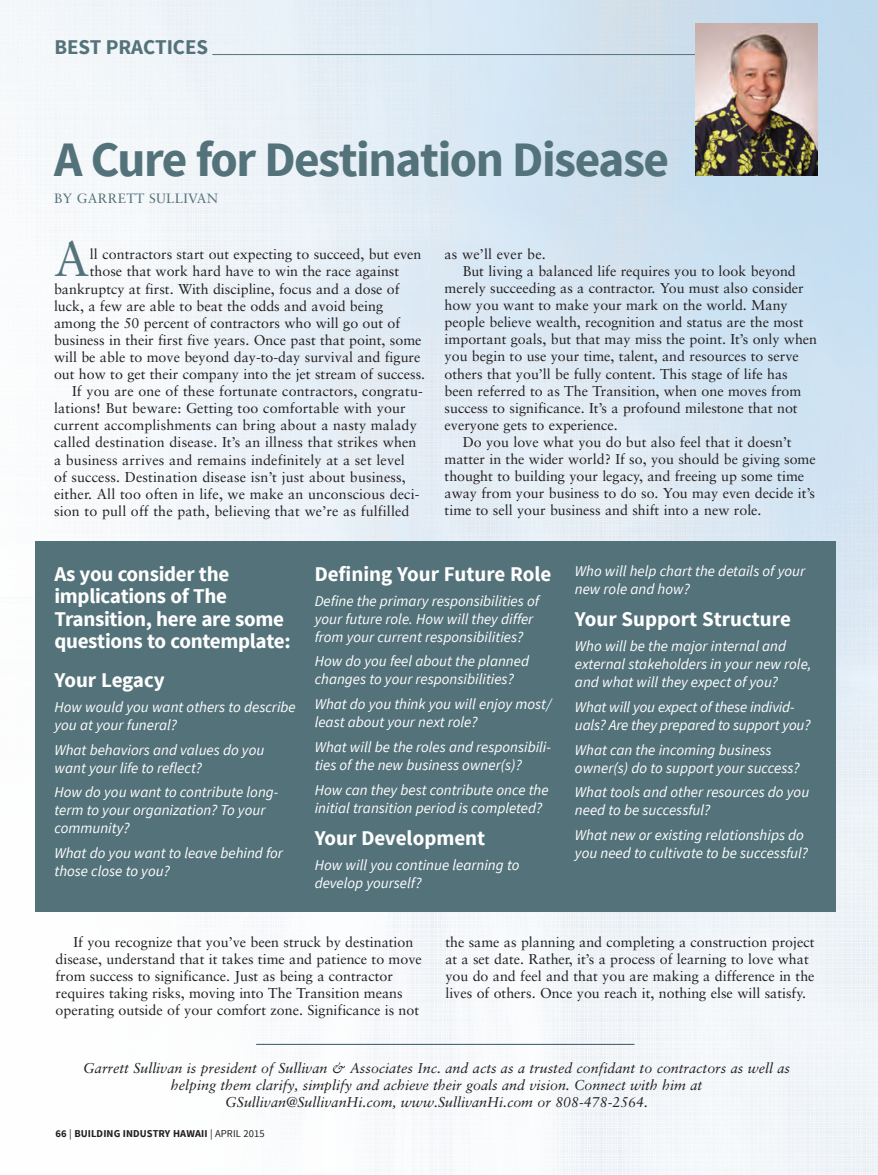
<style>
.page{position:relative;width:878px;height:1175px;background:#fff}
.page>*{position:absolute;margin:0;border:0;box-sizing:border-box;transform-origin:0 0}
.t1{font:700 49.5px "Source Sans Pro";letter-spacing:-.03em;color:#54727a}
.t2{font:48.9px "Sabon";color:#54727a}
.t3{font:700 21px/22.5px "Source Sans Pro";letter-spacing:-.015em;color:#fff}
.t4{font:700 21px "Source Sans Pro";color:#54727a}
.t5{font:italic 15px/18px "Source Sans Pro";color:#fff}
.t6{font:14.25px/17.1px "Sabon";color:#231f20}
.t7{font:italic 14.25px/17.1px "Sabon";color:#231f20;text-align:center}
.t8{font:13.5px "Sabon";letter-spacing:.02em;color:#54727a}
.t9{font:700 10.5px "Source Sans Pro";letter-spacing:.01em;color:#231f20}
.s1{font-weight:400}
</style>
<div class="page">
<img style="left:0;top:0;width:878px;height:1174px">
<hr style="left:212px;top:54px;width:483px;height:1px;background:#54727a">
<hr style="left:256px;top:1044px;width:378px;height:1px;background:#325468">
<img style="left:695px;top:24px;width:122px;height:152px">
<div style="left:35px;top:541px;width:801px;height:370px;background:#54727a"></div>
<h3 class="t4" style="left:54px;top:34px;width:155px">BEST PRACTICES</h3>
<h1 class="t1" style="left:54px;top:127px;width:616px">A Cure for Destination Disease</h1>
<p class="t8" style="left:54px;top:190px;width:165px">BY GARRETT SULLIVAN</p>
<h2 class="t2" style="left:54px;top:230px;width:37px">A</h2>
<p class="t6" style="left:90px;top:246px;width:333px">ll contractors start out expecting to succeed, but even</p>
<p class="t6" style="left:90px;top:263px;width:311px">those that work hard have to win the race against</p>
<p class="t6" style="left:54px;top:280px;width:347px">bankruptcy at first. With discipline, focus and a dose of</p>
<p class="t6" style="left:54px;top:297px;width:331px">luck, a few are able to beat the odds and avoid being</p>
<p class="t6" style="left:54px;top:314px;width:348px">among the 50 percent of contractors who will go out of</p>
<p class="t6" style="left:54px;top:331px;width:369px">business in their first five years. Once past that point, some</p>
<p class="t6" style="left:54px;top:348px;width:368px">will be able to move beyond day-to-day survival and figure</p>
<p class="t6" style="left:54px;top:365px;width:372px">out how to get their company into the jet stream of success.</p>
<p class="t6" style="left:72px;top:382px;width:352px">If you are one of these fortunate contractors, congratu-</p>
<p class="t6" style="left:54px;top:399px;width:353px">lations! But beware: Getting too comfortable with your</p>
<p class="t6" style="left:54px;top:417px;width:364px">current accomplishments can bring about a nasty malady</p>
<p class="t6" style="left:54px;top:434px;width:364px">called destination disease. It’s an illness that strikes when</p>
<p class="t6" style="left:54px;top:451px;width:352px">a business arrives and remains indefinitely at a set level</p>
<p class="t6" style="left:54px;top:468px;width:353px">of success. Destination disease isn’t just about business,</p>
<p class="t6" style="left:54px;top:485px;width:367px">either. All too often in life, we make an unconscious deci-</p>
<p class="t6" style="left:54px;top:502px;width:357px">sion to pull off the path, believing that we’re as fulfilled</p>
<p class="t6" style="left:444px;top:245px;width:103px">as we’ll ever be.</p>
<p class="t6" style="left:462px;top:262px;width:335px">But living a balanced life requires you to look beyond</p>
<p class="t6" style="left:444px;top:279px;width:361px">merely succeeding as a contractor. You must also consider</p>
<p class="t6" style="left:444px;top:296px;width:344px">how you want to make your mark on the world. Many</p>
<p class="t6" style="left:444px;top:313px;width:360px">people believe wealth, recognition and status are the most</p>
<p class="t6" style="left:444px;top:330px;width:374px">important goals, but that may miss the point. It’s only when</p>
<p class="t6" style="left:444px;top:348px;width:355px">you begin to use your time, talent, and resources to serve</p>
<p class="t6" style="left:444px;top:365px;width:344px">others that you’ll be fully content. This stage of life has</p>
<p class="t6" style="left:444px;top:382px;width:358px">been referred to as The Transition, when one moves from</p>
<p class="t6" style="left:444px;top:399px;width:354px">success to significance. It’s a profound milestone that not</p>
<p class="t6" style="left:444px;top:416px;width:174px">everyone gets to experience.</p>
<p class="t6" style="left:462px;top:433px;width:330px">Do you love what you do but also feel that it doesn’t</p>
<p class="t6" style="left:444px;top:450px;width:372px">matter in the wider world? If so, you should be giving some</p>
<p class="t6" style="left:444px;top:467px;width:361px">thought to building your legacy, and freeing up some time</p>
<p class="t6" style="left:444px;top:484px;width:372px">away from your business to do so. You may even decide it’s</p>
<p class="t6" style="left:444px;top:501px;width:318px">time to sell your business and shift into a new role.</p>
<h3 class="t3" style="left:54px;top:563px;width:238px">As you consider the implications of The<br>Transition, here are some questions to contemplate:</h3>
<h3 class="t3" style="left:54px;top:669px;width:112px">Your Legacy</h3>
<p class="t5" style="left:54px;top:698px;width:243px">How would you want others to describe you at your funeral?</p>
<p class="t5" style="left:54px;top:740px;width:211px">What behaviors and values do you want your life to reflect?</p>
<p class="t5" style="left:54px;top:783px;width:225px">How do you want to contribute long&shy;term to your organization? To your community?</p>
<p class="t5" style="left:54px;top:844px;width:230px">What do you want to leave behind for those close to you?</p>
<h3 class="t3" style="left:315px;top:563px;width:238px">Defining Your Future Role</h3>
<p class="t5" style="left:315px;top:591px;width:226px">Define the primary responsibilities of your future role. How will they differ from your current responsibilities?</p>
<p class="t5" style="left:315px;top:652px;width:216px">How do you feel about the planned changes to your responsibilities?</p>
<p class="t5" style="left:315px;top:695px;width:238px">What do you think you will enjoy most/ least about your next role?</p>
<p class="t5" style="left:315px;top:738px;width:238px">What will be the roles and responsibili&shy;ties of the new business owner(s)?</p>
<p class="t5" style="left:315px;top:780px;width:235px">How can they best contribute once the initial transition period is completed?</p>
<h3 class="t3" style="left:315px;top:827px;width:172px">Your Development</h3>
<p class="t5" style="left:315px;top:855px;width:206px">How will you continue learning to develop yourself?</p>
<p class="t5" style="left:575px;top:562px;width:232px">Who will help chart the details of your new role and how?</p>
<h3 class="t3" style="left:575px;top:609px;width:217px">Your Support Structure</h3>
<p class="t5" style="left:575px;top:637px;width:238px">Who will be the major internal and external stakeholders in your new role, and what will they expect of you?</p>
<p class="t5" style="left:575px;top:698px;width:237px">What will you expect of these individ&shy;uals? Are they prepared to support you?</p>
<p class="t5" style="left:575px;top:740px;width:226px">What can the incoming business owner(s) do to support your success?</p>
<p class="t5" style="left:575px;top:783px;width:236px">What tools and other resources do you need to be successful?</p>
<p class="t5" style="left:575px;top:826px;width:234px">What new or existing relationships do you need to cultivate to be successful?</p>
<p class="t6" style="left:55px;top:933px;width:368px;text-indent:18px">If you recognize that you’ve been struck by destination disease, understand that it takes time and patience to move from success to significance. Just as being a contractor requires taking risks, moving into The Transition means operating outside of your comfort zone. Significance is not</p>
<p class="t6" style="left:445px;top:933px;width:371px">the same as planning and completing a construction project at a set date. Rather, it’s a process of learning to love what you do and feel and that you are making a difference in the lives of others. Once you reach it, nothing else will satisfy.</p>
<p class="t7" style="left:83px;top:1059px;width:708px">Garrett Sullivan is president of Sullivan &amp; Associates Inc. and acts as a trusted confidant to contractors as well as helping them clarify, simplify and achieve their goals and vision. Connect with him at<br>GSullivan@SullivanHi.com, www.SullivanHi.com or 808-478-2564.</p>
<p class="t9" style="left:56px;top:1126px;width:211px">66 <span class="s1">|</span> BUILDING INDUSTRY HAWAII <span class="s1">| APRIL 2015</span></p>
</div>
